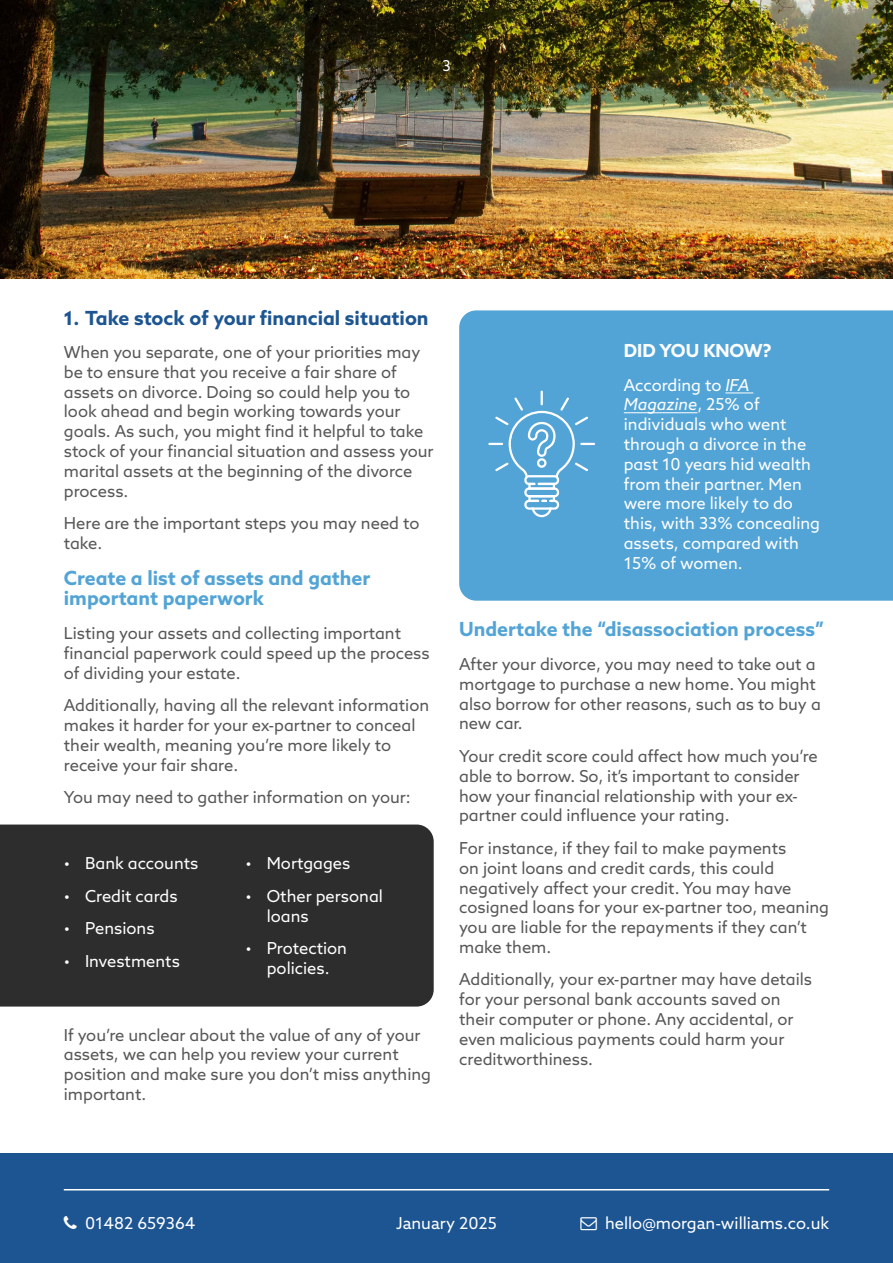
<style>
.page{position:relative;width:893px;height:1263px;background:#fff}
.page>*{position:absolute;margin:0;border:0;box-sizing:border-box;transform-origin:0 0}
.t1{font:700 19.5px/19.8px "Azo Sans";color:#53a4d6}
.t2{font:700 19.5px "Azo Sans";color:#1c5592}
.t3{font:700 18px "Azo Sans";color:#fff}
.t4{font:16.5px/19.8px "Azo Sans";color:#575756}
.t5{font:16.5px/19.8px "Azo Sans";color:#fff}
.t6{font:15px "Azo Sans";color:#fff}
.s1{font-style:italic}
</style>
<div class="page">
<img style="left:0;top:0;width:893px;height:279px">
<div style="left:0;top:1153px;width:893px;height:110px;background:#1c5592"></div>
<hr style="left:64px;top:1189px;width:765px;height:1px;background:#fff">
<div style="left:459px;top:310px;width:434px;height:291px;background:#53a4d6"></div>
<svg style="left:725px;top:392px;width:28px;height:1px"></svg>
<hr style="left:624px;top:412px;width:73px;height:1px;background:#fff">
<svg style="left:488px;top:391px;width:107px;height:126px;background:#67aeda"></svg>
<div style="left:0;top:824px;width:434px;height:182px;background:#2d2d2d"></div>
<p class="t6" style="left:442px;top:56px;width:10px">3</p>
<p class="t2" style="left:64px;top:306px;width:366px">1. Take stock of your financial situation</p>
<p class="t4" style="left:64px;top:342px;width:371px">When you separate, one of your priorities may be to ensure that you receive a fair share of assets on divorce. Doing so could help you to look ahead and begin working towards your goals. As such, you might find it helpful to take stock of your financial situation and assess your marital assets at the beginning of the divorce process.</p>
<p class="t4" style="left:64px;top:513px;width:357px">Here are the important steps you may need to take.</p>
<p class="t1" style="left:64px;top:568px;width:308px">Create a list of assets and gather important paperwork</p>
<p class="t4" style="left:64px;top:623px;width:367px">Listing your assets and collecting important financial paperwork could speed up the process of dividing your estate.</p>
<p class="t4" style="left:64px;top:695px;width:367px">Additionally, having all the relevant information makes it harder for your ex-partner to conceal their wealth, meaning you’re more likely to receive your fair share.</p>
<p class="t4" style="left:64px;top:787px;width:348px">You may need to gather information on your:</p>
<p class="t5" style="left:64px;top:853px;width:136px">• Bank accounts</p>
<p class="t5" style="left:64px;top:886px;width:115px">• Credit cards</p>
<p class="t5" style="left:64px;top:918px;width:92px">• Pensions</p>
<p class="t5" style="left:64px;top:951px;width:118px">• Investments</p>
<p class="t5" style="left:246px;top:853px;width:106px">• Mortgages</p>
<p class="t5" style="left:267px;top:886px;width:118px;text-indent:-21px">• Other personal loans</p>
<p class="t5" style="left:246px;top:938px;width:103px;text-align:center">• Protection policies.</p>
<p class="t4" style="left:64px;top:1024px;width:369px">If you’re unclear about the value of any of your assets, we can help you review your current position and make sure you don’t miss anything important.</p>
<p class="t3" style="left:624px;top:339px;width:150px">DID YOU KNOW?</p>
<p class="t5" style="left:624px;top:375px;width:198px">According to <span class="s1">IFA<br>Magazine</span>, 25% of individuals who went through a divorce in the past 10 years hid wealth from their partner. Men were more likely to do this, with 33% concealing assets, compared with<br>15% of women.</p>
<p class="t1" style="left:459px;top:619px;width:366px">Undertake the “disassociation process”</p>
<p class="t4" style="left:459px;top:654px;width:363px">After your divorce, you may need to take out a mortgage to purchase a new home. You might also borrow for other reasons, such as to buy a new car.</p>
<p class="t4" style="left:459px;top:746px;width:360px">Your credit score could affect how much you’re able to borrow. So, it’s important to consider how your financial relationship with your ex&shy;partner could influence your rating.</p>
<p class="t4" style="left:459px;top:838px;width:371px">For instance, if they fail to make payments<br>on joint loans and credit cards, this could negatively affect your credit. You may have cosigned loans for your ex-partner too, meaning you are liable for the repayments if they can’t make them.</p>
<p class="t4" style="left:459px;top:969px;width:354px">Additionally, your ex-partner may have details for your personal bank accounts saved on their computer or phone. Any accidental, or even malicious payments could harm your creditworthiness.</p>
<p class="t5" style="left:85px;top:1213px;width:112px">01482 659364</p>
<p class="t5" style="left:605px;top:1213px;width:226px">hello@morgan-williams.co.uk</p>
<p class="t5" style="left:396px;top:1213px;width:102px">January 2025</p>
</div>
